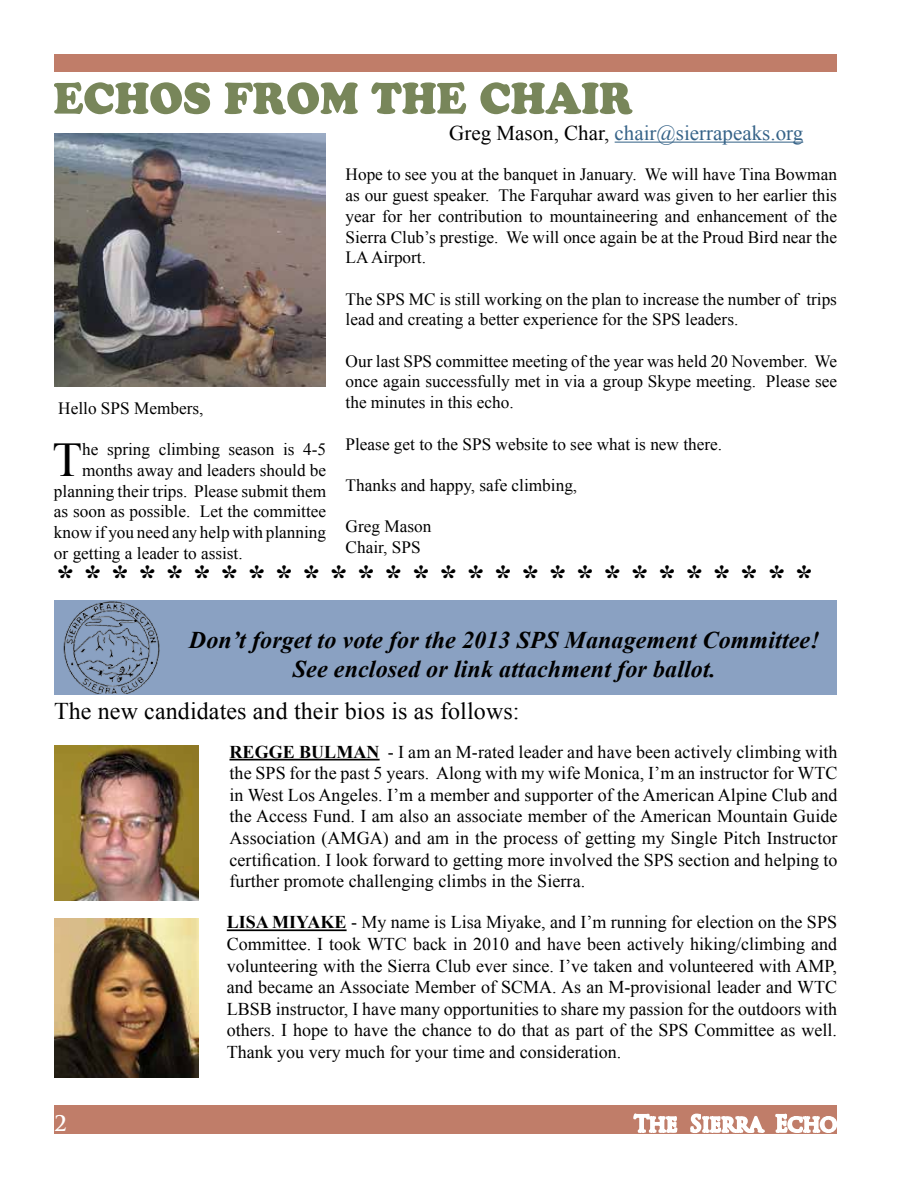
<style>
.page{position:relative;width:918px;height:1188px;background:#fff}
.page>*{position:absolute;margin:0;border:0;box-sizing:border-box;transform-origin:0 0}
.t1{font:48.45px "Times New Roman";color:#000}
.t2{font:italic 700 36px "Times New Roman";color:#000}
.t3{font:italic 700 24px/28.8px "Times New Roman";letter-spacing:.005em;color:#000;text-align:center}
.t4{font:24px "Times New Roman";letter-spacing:.005em;color:#000}
.t5{font:21px "Times New Roman";color:#366388}
.t6{font:700 21px "Trajan Pro";color:#fff}
.t7{font:18px/21.6px "Times New Roman";color:#000;text-align:justify}
.t8{font:17.25px/20.7px "Times New Roman";color:#000;text-align:justify}
.s1{color:#000}
.s2{font-weight:700}
</style>
<div class="page">
<div style="left:54px;top:1106px;width:783px;height:28px;background:#c07d69"></div>
<svg style="left:632px;top:1105px;width:47px;height:28px"></svg>
<svg style="left:689px;top:1105px;width:77px;height:28px"></svg>
<svg style="left:774px;top:1105px;width:63px;height:28px"></svg>
<div style="left:54px;top:54px;width:783px;height:17px;background:#c07d69"></div>
<img style="left:54px;top:134px;width:272px;height:253px">
<hr style="left:615px;top:142px;width:188px;height:1px;background:#366388">
<svg style="left:54px;top:82px;width:579px;height:32px"></svg>
<div style="left:54px;top:601px;width:783px;height:94px;background:#8aa1c2"></div>
<img style="left:64px;top:600px;width:97px;height:93px">
<hr style="left:230px;top:759px;width:150px;height:1px;background:#000">
<hr style="left:227px;top:929px;width:120px;height:2px;background:#000">
<img style="left:54px;top:745px;width:145px;height:156px">
<img style="left:54px;top:918px;width:145px;height:160px">
<p class="t8" style="left:58px;top:397px;width:147px">Hello SPS Members,</p>
<h1 class="t1" style="left:53px;top:427px;width:31px">T</h1>
<p class="t8" style="left:82px;top:439px;width:246px">he spring climbing season is 4-5</p>
<p class="t8" style="left:82px;top:459px;width:246px">months away and leaders should be</p>
<p class="t8" style="left:54px;top:480px;width:274px">planning their trips. Please submit them</p>
<p class="t8" style="left:54px;top:501px;width:274px">as soon as possible. Let the committee</p>
<p class="t8" style="left:54px;top:522px;width:274px">know if you need any help with planning</p>
<p class="t8" style="left:54px;top:542px;width:190px">or getting a leader to assist.</p>
<p class="t5" style="left:449px;top:119px;width:355px"><span class="s1">Greg Mason, Char,</span> chair@sierrapeaks.org</p>
<p class="t8" style="left:346px;top:164px;width:493px">Hope to see you at the banquet in January. We will have Tina Bowman as our guest speaker. The Farquhar award was given to her earlier this year for her contribution to mountaineering and enhancement of the Sierra Club’s prestige. We will once again be at the Proud Bird near the LA Airport.</p>
<p class="t8" style="left:346px;top:288px;width:493px">The SPS MC is still working on the plan to increase the number of trips lead and creating a better experience for the SPS leaders.</p>
<p class="t8" style="left:346px;top:350px;width:493px">Our last SPS committee meeting of the year was held 20 November. We once again successfully met in via a group Skype meeting. Please see the minutes in this echo.</p>
<p class="t8" style="left:346px;top:433px;width:378px">Please get to the SPS website to see what is new there.</p>
<p class="t8" style="left:346px;top:475px;width:233px">Thanks and happy, safe climbing,</p>
<p class="t8" style="left:346px;top:516px;width:87px">Greg Mason<br>Chair, SPS</p>
<h2 class="t2" style="left:54px;top:553px;width:758px">* * * * * * * * * * * * * * * * * * * * * * * * * * * *</h2>
<h3 class="t3" style="left:189px;top:625px;width:632px">Don’t forget to vote for the 2013 SPS Management Committee!<br>See enclosed or link attachment for ballot.</h3>
<h3 class="t4" style="left:54px;top:694px;width:467px">The new candidates and their bios is as follows:</h3>
<p class="t7" style="left:230px;top:741px;width:610px"><span class="s2">REGGE BULMAN</span> - I am an M-rated leader and have been actively climbing with the SPS for the past 5 years. Along with my wife Monica, I’m an instructor for WTC in West Los Angeles. I’m a member and supporter of the American Alpine Club and the Access Fund. I am also an associate member of the American Mountain Guide Association (AMGA) and am in the process of getting my Single Pitch Instructor certification. I look forward to getting more involved the SPS section and helping to further promote challenging climbs in the Sierra.</p>
<p class="t7" style="left:227px;top:911px;width:612px"><span class="s2">LISA MIYAKE</span> - My name is Lisa Miyake, and I’m running for election on the SPS Committee. I took WTC back in 2010 and have been actively hiking/climbing and volunteering with the Sierra Club ever since. I’ve taken and volunteered with AMP, and became an Associate Member of SCMA. As an M-provisional leader and WTC LBSB instructor, I have many opportunities to share my passion for the outdoors with others. I hope to have the chance to do that as part of the SPS Committee as well.<br>Thank you very much for your time and consideration.</p>
<p class="t6" style="left:54px;top:1111px;width:14px">2</p>
</div>
